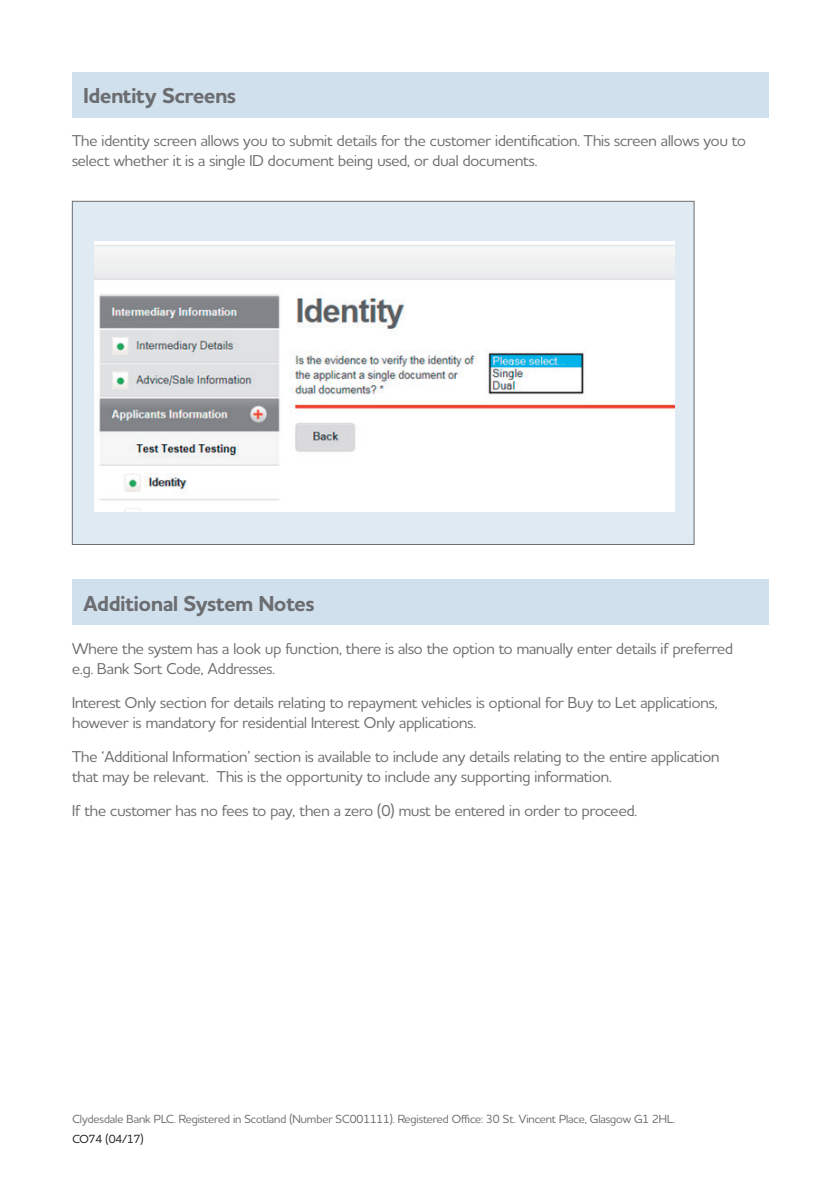
<style>
.page{position:relative;width:840px;height:1191px;background:#fff}
.page>*{position:absolute;margin:0;border:0;box-sizing:border-box;transform-origin:0 0}
.t1{font:700 22px "CYB Houschka Alt Pro";color:#6c6d70}
.t2{font:500 16px/20px "CYB Houschka Alt Pro";color:#6c6d70}
.t3{font:500 12px "CYB Houschka Alt Pro";color:#6c6d70}
.t4{font:500 12px "CYB Houschka Alt Pro";color:#231f20}
</style>
<div class="page">
<div style="left:72px;top:72px;width:695px;height:45px;background:#d0e0ed"></div>
<div style="left:72px;top:580px;width:695px;height:45px;background:#d0e0ed"></div>
<div style="left:72px;top:201px;width:622px;height:344px;background:#dfeaf3;border:1px solid #6c6d70"></div>
<img style="left:94px;top:241px;width:580px;height:270px">
<h1 class="t1" style="left:83px;top:81px;width:154px">Identity Screens</h1>
<p class="t2" style="left:72px;top:130px;width:674px">The identity screen allows you to submit details for the customer identification. This screen allows you to select whether it is a single ID document being used, or dual documents.</p>
<h1 class="t1" style="left:83px;top:589px;width:232px">Additional System Notes</h1>
<p class="t2" style="left:72px;top:638px;width:662px">Where the system has a look up function, there is also the option to manually enter details if preferred e.g. Bank Sort Code, Addresses.</p>
<p class="t2" style="left:72px;top:692px;width:646px">Interest Only section for details relating to repayment vehicles is optional for Buy to Let applications, however is mandatory for residential Interest Only applications.</p>
<p class="t2" style="left:72px;top:746px;width:648px">The ‘Additional Information’ section is available to include any details relating to the entire application that may be relevant. This is the opportunity to include any supporting information.</p>
<p class="t2" style="left:72px;top:800px;width:566px">If the customer has no fees to pay, then a zero (0) must be entered in order to proceed.</p>
<p class="t3" style="left:72px;top:1110px;width:604px">Clydesdale Bank PLC. Registered in Scotland (Number SC001111). Registered Office: 30 St. Vincent Place, Glasgow G1 2HL.</p>
<p class="t4" style="left:72px;top:1131px;width:73px">CO74 (04/17)</p>
</div>
